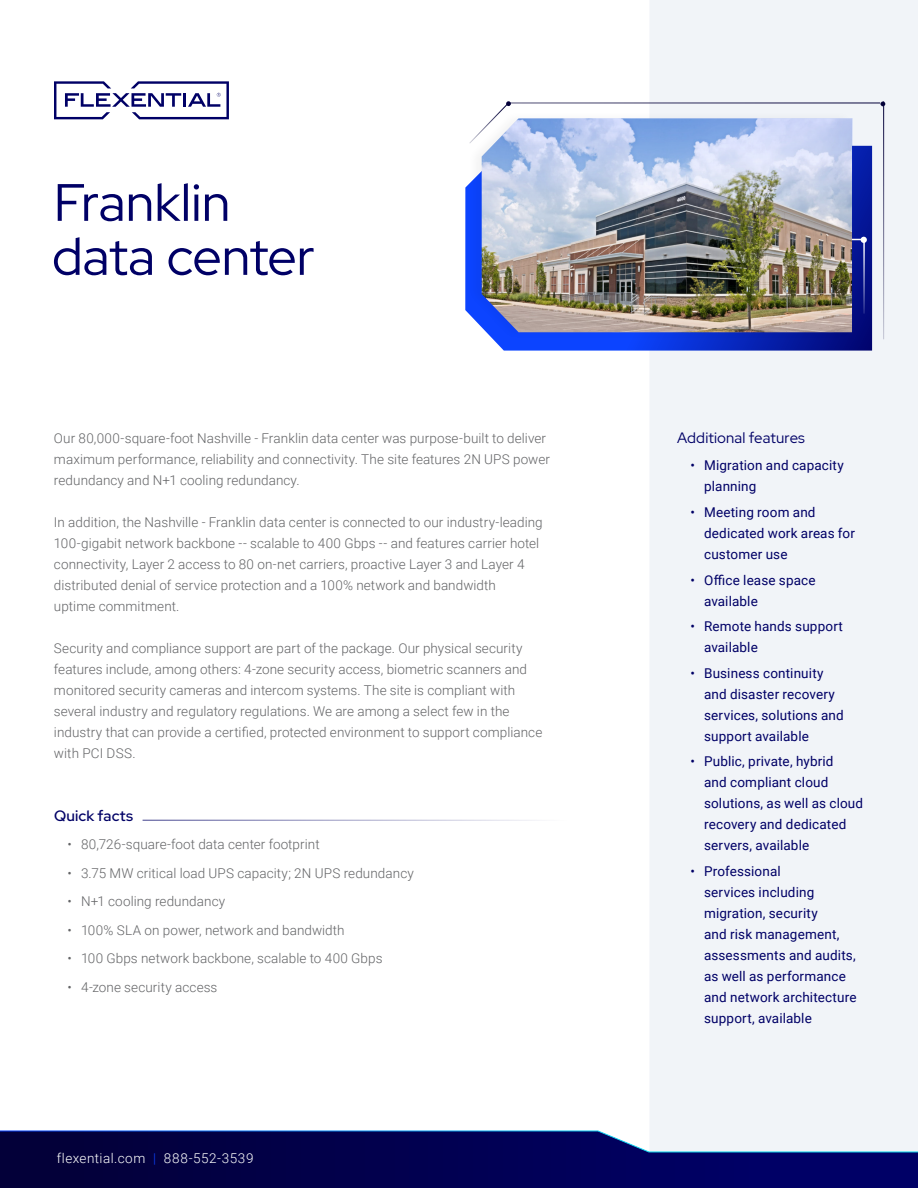
<style>
.page{position:relative;width:918px;height:1188px;background:#fff}
.page>*{position:absolute;margin:0;border:0;box-sizing:border-box;transform-origin:0 0}
.t1{font:52.5px/54px "Red Hat Display";letter-spacing:-.005em;color:#006}
.t2{font:15px "Red Hat Display";letter-spacing:.01em;color:#006}
.t3{font:500 15px "Red Hat Display";letter-spacing:.015em;color:#006}
.t4{font:300 13.5px/21px "Roboto";letter-spacing:.005em;color:#636466}
.t5{font:13.5px/21px "Roboto";letter-spacing:.01em;color:#006}
.t6{font:300 13.5px "Roboto";letter-spacing:.04em;color:#fff}
.s1{color:#0c44ff}
</style>
<div class="page">
<div style="left:649px;top:0;width:269px;height:1130px;background:#f1f4f8"></div>
<svg style="left:0;top:1130px;width:918px;height:58px;background:#1f2167"></svg>
<hr style="left:883px;top:102px;width:1px;height:237px;background:#fff">
<svg style="left:465px;top:146px;width:407px;height:205px;background:#1e3ac1"></svg>
<svg style="left:54px;top:81px;width:175px;height:38px"></svg>
<hr style="left:508px;top:103px;width:372px;height:1px;background:#fff">
<svg style="left:880px;top:102px;width:5px;height:4px"></svg>
<svg style="left:501px;top:101px;width:10px;height:9px"></svg>
<svg style="left:854px;top:237px;width:13px;height:78px"></svg>
<div style="left:467px;top:110px;width:387px;height:230px;background:#000;opacity:.05"></div>
<img style="left:482px;top:319px;width:370px;height:13px">
<img style="left:482px;top:118px;width:371px;height:201px">
<hr style="left:143px;top:820px;width:424px;height:1px;background:#006">
<h1 class="t1" style="left:52px;top:174px;width:264px">Franklin data center</h1>
<p class="t4" style="left:54px;top:427px;width:497px">Our 80,000-square-foot Nashville - Franklin data center was purpose-built to deliver maximum performance, reliability and connectivity. The site features 2N UPS power redundancy and N+1 cooling redundancy.</p>
<p class="t4" style="left:54px;top:511px;width:490px">In addition, the Nashville - Franklin data center is connected to our industry-leading 100-gigabit network backbone -- scalable to 400 Gbps -- and features carrier hotel connectivity, Layer 2 access to 80 on-net carriers, proactive Layer 3 and Layer 4 distributed denial of service protection and a 100% network and bandwidth<br>uptime commitment.</p>
<p class="t4" style="left:54px;top:637px;width:490px">Security and compliance support are part of the package. Our physical security features include, among others: 4-zone security access, biometric scanners and monitored security cameras and intercom systems. The site is compliant with several industry and regulatory regulations. We are among a select few in the industry that can provide a certified, protected environment to support compliance with PCI DSS.</p>
<p class="t3" style="left:54px;top:806px;width:81px">Quick facts</p>
<p class="t4" style="left:68px;top:834px;width:254px">• 80,726-square-foot data center footprint</p>
<p class="t4" style="left:68px;top:862px;width:348px">• 3.75 MW critical load UPS capacity; 2N UPS redundancy</p>
<p class="t4" style="left:68px;top:891px;width:159px">• N+1 cooling redundancy</p>
<p class="t4" style="left:68px;top:919px;width:279px">• 100% SLA on power, network and bandwidth</p>
<p class="t4" style="left:68px;top:948px;width:317px">• 100 Gbps network backbone, scalable to 400 Gbps</p>
<p class="t4" style="left:68px;top:976px;width:151px">• 4-zone security access</p>
<p class="t6" style="left:57px;top:1149px;width:198px">flexential.com <span class="s1">|</span> 888-552-3539</p>
<p class="t2" style="left:677px;top:428px;width:129px">Additional features</p>
<p class="t5" style="left:704px;top:455px;width:141px;text-indent:-14px">• Migration and capacity planning</p>
<p class="t5" style="left:704px;top:501px;width:152px;text-indent:-14px">• Meeting room and dedicated work areas for customer use</p>
<p class="t5" style="left:704px;top:569px;width:113px;text-indent:-14px">• Office lease space available</p>
<p class="t5" style="left:704px;top:615px;width:140px;text-indent:-14px">• Remote hands support available</p>
<p class="t5" style="left:704px;top:662px;width:141px;text-indent:-14px">• Business continuity and disaster recovery services, solutions and support available</p>
<p class="t5" style="left:704px;top:750px;width:161px;text-indent:-14px">• Public, private, hybrid<br>and compliant cloud solutions, as well as cloud recovery and dedicated servers, available</p>
<p class="t5" style="left:704px;top:860px;width:154px;text-indent:-14px">• Professional<br>services including migration, security<br>and risk management, assessments and audits, as well as performance and network architecture support, available</p>
</div>
